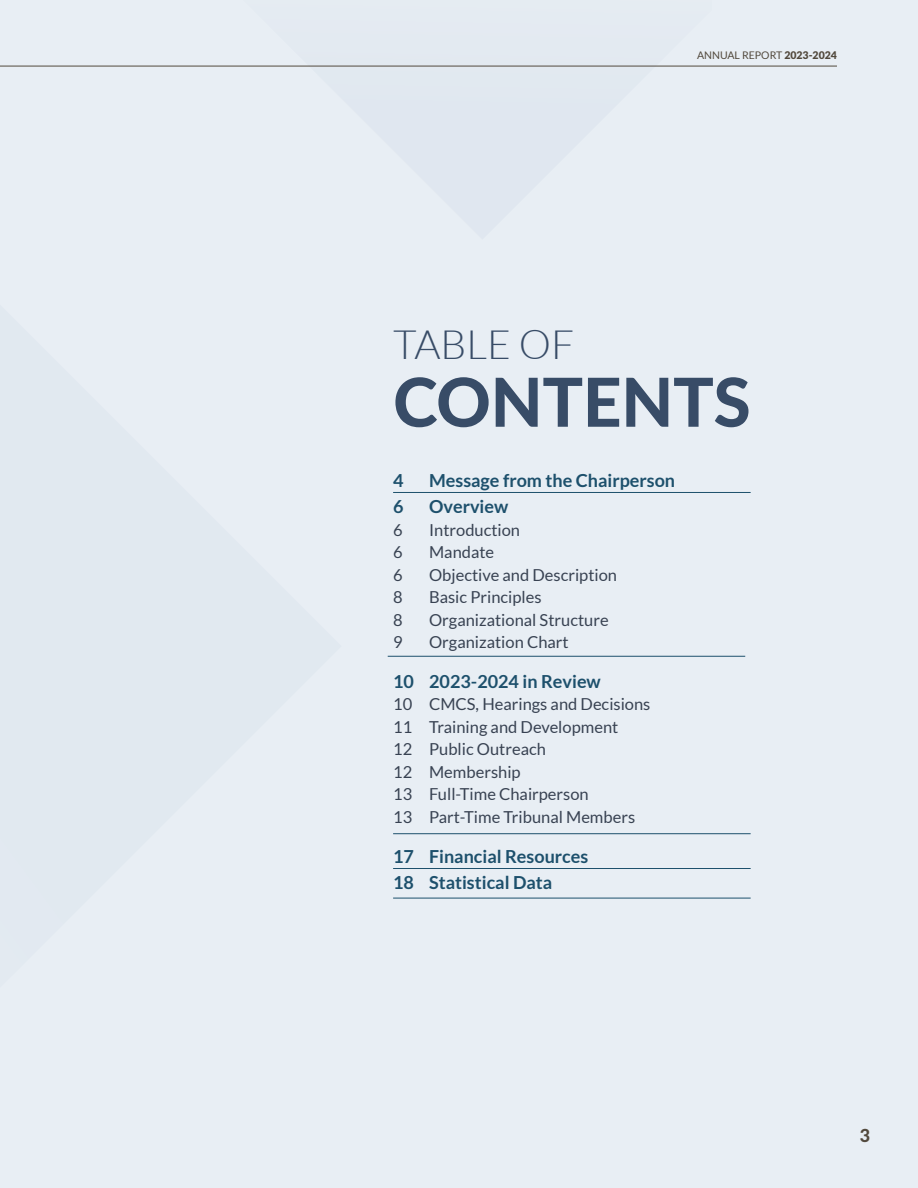
<style>
.page{position:relative;width:918px;height:1188px;background:#e8eef4}
.page>*{position:absolute;margin:0;border:0;box-sizing:border-box;transform-origin:0 0}
.t1{font:800 67.5px "Lato";letter-spacing:-.005em;color:#384c67}
.t2{font:300 40.5px "Lato";color:#384c67}
.t3{font:700 18px/26.2px "Lato";color:#1d506c}
.t4{font:800 18px "Lato";color:#52493d}
.t5{font:16.5px/22.5px "Lato";color:#384252}
.t6{font:10.5px "Lato";color:#52493d}
.s1{font-weight:900}
</style>
<div class="page">
<svg style="left:131px;top:65px;width:580px;height:1px"></svg>
<hr style="left:0;top:66px;width:837px;height:1px;background:#52493d">
<hr style="left:393px;top:492px;width:358px;height:1px;background:#1d506c">
<hr style="left:388px;top:656px;width:357px;height:1px;background:#1d506c">
<hr style="left:393px;top:833px;width:358px;height:1px;background:#1d506c">
<hr style="left:393px;top:868px;width:358px;height:1px;background:#1d506c">
<hr style="left:393px;top:898px;width:358px;height:1px;background:#1d506c">
<p class="t6" style="left:697px;top:50px;width:141px">ANNUAL REPORT <span class="s1">2023-2024</span></p>
<h2 class="t2" style="left:393px;top:323px;width:183px">TABLE OF</h2>
<h1 class="t1" style="left:393px;top:352px;width:359px">CONTENTS</h1>
<p class="t3" style="left:393px;top:467px;width:12px">4</p>
<p class="t3" style="left:429px;top:467px;width:248px">Message from the Chairperson</p>
<p class="t3" style="left:393px;top:493px;width:12px">6</p>
<p class="t3" style="left:429px;top:493px;width:81px">Overview</p>
<p class="t5" style="left:393px;top:518px;width:11px">6</p>
<p class="t5" style="left:429px;top:518px;width:93px">Introduction</p>
<p class="t5" style="left:393px;top:541px;width:11px">6</p>
<p class="t5" style="left:429px;top:541px;width:67px">Mandate</p>
<p class="t5" style="left:393px;top:563px;width:11px">6</p>
<p class="t5" style="left:429px;top:563px;width:189px">Objective and Description</p>
<p class="t5" style="left:393px;top:586px;width:11px">8</p>
<p class="t5" style="left:429px;top:586px;width:114px">Basic Principles</p>
<p class="t5" style="left:393px;top:608px;width:11px">8</p>
<p class="t5" style="left:429px;top:608px;width:181px">Organizational Structure</p>
<p class="t5" style="left:393px;top:631px;width:11px">9</p>
<p class="t5" style="left:429px;top:631px;width:141px">Organization Chart</p>
<p class="t3" style="left:393px;top:668px;width:209px">10 2023-2024 in Review</p>
<p class="t5" style="left:393px;top:693px;width:259px">10 CMCS, Hearings and Decisions<br>11 Training and Development<br>12 Public Outreach<br>12 Membership<br>13 Full-Time Chairperson<br>13 Part-Time Tribunal Members</p>
<p class="t3" style="left:393px;top:843px;width:197px">17 Financial Resources<br>18 Statistical Data</p>
<p class="t4" style="left:860px;top:1122px;width:12px">3</p>
</div>
